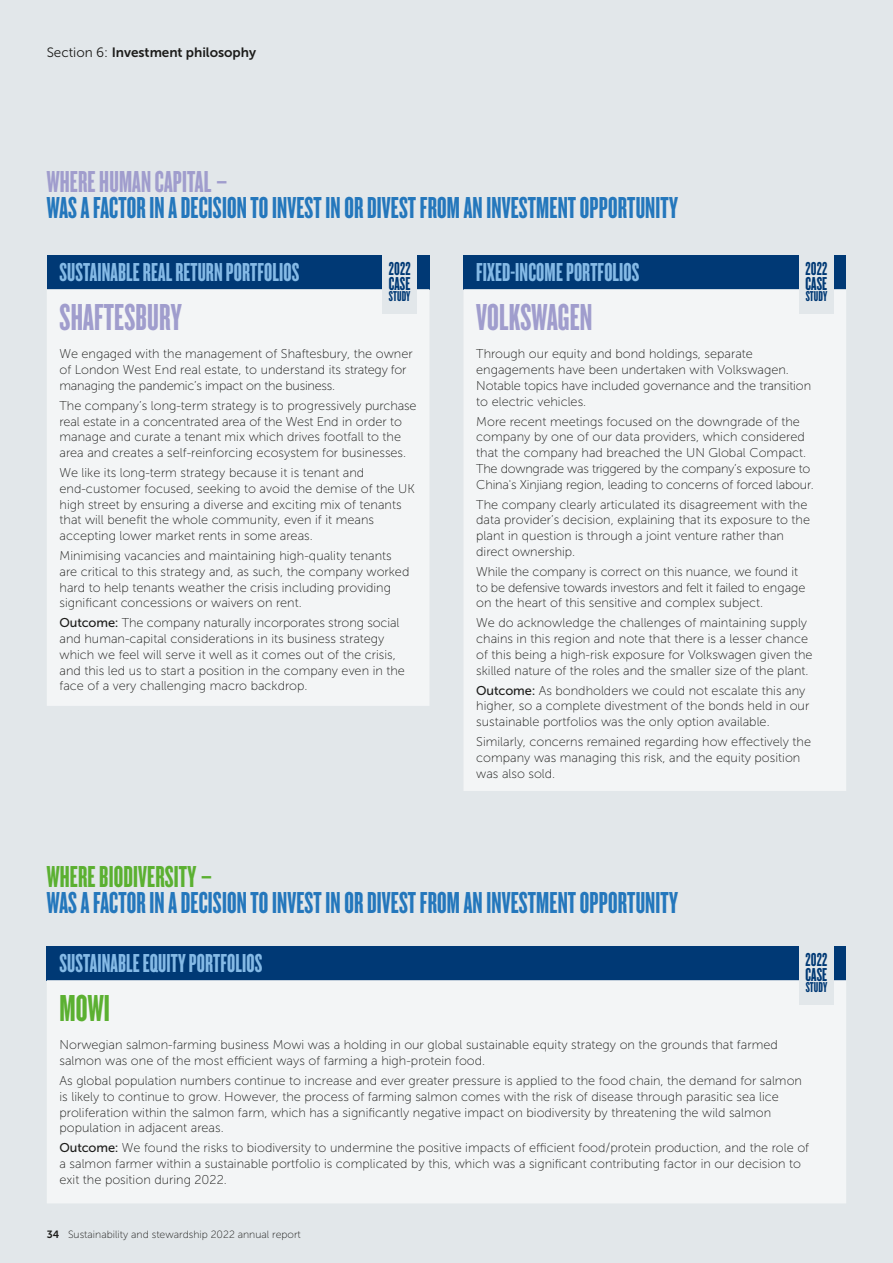
<style>
.page{position:relative;width:893px;height:1263px;background:#e2e7ea}
.page>*{position:absolute;margin:0;border:0;box-sizing:border-box;transform-origin:0 0}
.t1{font:39px "Knockout 67 Full Bantamwt";letter-spacing:.005em;color:#a09dcd}
.t2{font:39px "Knockout 67 Full Bantamwt";color:#5bb031}
.t3{font:31.5px/25.5px "Knockout 67 Full Bantamwt";letter-spacing:.005em;color:#2477bc}
.t4{font:27px "Knockout 67 Full Bantamwt";letter-spacing:.005em;color:#85bae6}
.t5{font:19.5px "Knockout 67 Full Bantamwt";letter-spacing:.005em;color:#003975}
.t6{font:14.85px "Knockout 67 Full Bantamwt";letter-spacing:.005em;color:#003975}
.t7{font:13.5px "Museo Sans 700";letter-spacing:-.005em;color:#1d1d1b}
.t8{font:12.75px/15.8px "Museo Sans 100";color:#1d1d1b}
.t9{font:10.5px "Museo Sans 100";color:#1d1d1b}
.t10{font:10.5px "Museo Sans 700";color:#1d1d1b}
.s1{font-family:"Museo Sans 300"}
.s2{color:#a09dcd}
.s3{font-family:"Museo Sans 500"}
.s4{color:#5bb031}
</style>
<div class="page">
<div style="left:47px;top:255px;width:382px;height:34px;background:#003975"></div>
<div style="left:47px;top:289px;width:382px;height:417px;background:#f3f5f6"></div>
<div style="left:383px;top:254px;width:34px;height:60px;background:#e2e7ea"></div>
<div style="left:47px;top:946px;width:799px;height:34px;background:#003975"></div>
<div style="left:47px;top:980px;width:799px;height:223px;background:#f3f5f6"></div>
<div style="left:799px;top:945px;width:34px;height:60px;background:#e2e7ea"></div>
<div style="left:463px;top:255px;width:383px;height:34px;background:#003975"></div>
<div style="left:463px;top:289px;width:383px;height:502px;background:#f3f5f6"></div>
<div style="left:799px;top:254px;width:34px;height:60px;background:#e2e7ea"></div>
<p class="t7" style="left:47px;top:45px;width:211px"><span class="s1">Section 6:</span> Investment philosophy</p>
<p class="t3" style="left:47px;top:169px;width:633px"><span class="s2">WHERE HUMAN CAPITAL –<br></span>WAS A FACTOR IN A DECISION TO INVEST IN OR DIVEST FROM AN INVESTMENT OPPORTUNITY</p>
<p class="t5" style="left:389px;top:257px;width:23px">2022</p>
<p class="t5" style="left:389px;top:272px;width:23px">CASE</p>
<p class="t6" style="left:389px;top:287px;width:23px">STUDY</p>
<p class="t4" style="left:60px;top:257px;width:241px">SUSTAINABLE REAL RETURN PORTFOLIOS</p>
<p class="t1" style="left:60px;top:294px;width:124px">SHAFTESBURY</p>
<p class="t8" style="left:60px;top:346px;width:355px">We engaged with the management of Shaftesbury, the owner of London West End real estate, to understand its strategy for managing the pandemic’s impact on the business.</p>
<p class="t8" style="left:60px;top:398px;width:359px">The company’s long-term strategy is to progressively purchase real estate in a concentrated area of the West End in order to manage and curate a tenant mix which drives footfall to the area and creates a self-reinforcing ecosystem for businesses.</p>
<p class="t8" style="left:60px;top:465px;width:357px">We like its long-term strategy because it is tenant and end-customer focused, seeking to avoid the demise of the UK high street by ensuring a diverse and exciting mix of tenants that will benefit the whole community, even if it means accepting lower market rents in some areas.</p>
<p class="t8" style="left:60px;top:548px;width:351px">Minimising vacancies and maintaining high-quality tenants are critical to this strategy and, as such, the company worked hard to help tenants weather the crisis including providing significant concessions or waivers on rent.</p>
<p class="t8" style="left:60px;top:615px;width:347px"><span class="s3">Outcome:</span> The company naturally incorporates strong social and human-capital considerations in its business strategy which we feel will serve it well as it comes out of the crisis, and this led us to start a position in the company even in the face of a very challenging macro backdrop.</p>
<p class="t5" style="left:806px;top:257px;width:23px">2022</p>
<p class="t5" style="left:806px;top:272px;width:23px">CASE</p>
<p class="t6" style="left:806px;top:287px;width:23px">STUDY</p>
<p class="t4" style="left:476px;top:257px;width:165px">FIXED-INCOME PORTFOLIOS</p>
<p class="t1" style="left:476px;top:294px;width:118px">VOLKSWAGEN</p>
<p class="t8" style="left:476px;top:346px;width:336px">Through our equity and bond holdings, separate engagements have been undertaken with Volkswagen.<br>Notable topics have included governance and the transition to electric vehicles.</p>
<p class="t8" style="left:476px;top:413px;width:339px">More recent meetings focused on the downgrade of the company by one of our data providers, which considered that the company had breached the UN Global Compact.<br>The downgrade was triggered by the company’s exposure to China's Xinjiang region, leading to concerns of forced labour.</p>
<p class="t8" style="left:476px;top:496px;width:335px">The company clearly articulated its disagreement with the data provider’s decision, explaining that its exposure to the plant in question is through a joint venture rather than direct ownership.</p>
<p class="t8" style="left:476px;top:564px;width:331px">While the company is correct on this nuance, we found it to be defensive towards investors and felt it failed to engage on the heart of this sensitive and complex subject.</p>
<p class="t8" style="left:476px;top:615px;width:338px">We do acknowledge the challenges of maintaining supply chains in this region and note that there is a lesser chance of this being a high-risk exposure for Volkswagen given the skilled nature of the roles and the smaller size of the plant.</p>
<p class="t8" style="left:476px;top:682px;width:335px"><span class="s3">Outcome:</span> As bondholders we could not escalate this any higher, so a complete divestment of the bonds held in our sustainable portfolios was the only option available.</p>
<p class="t8" style="left:476px;top:734px;width:336px">Similarly, concerns remained regarding how effectively the company was managing this risk, and the equity position was also sold.</p>
<p class="t3" style="left:47px;top:863px;width:633px"><span class="s4">WHERE BIODIVERSITY –<br></span>WAS A FACTOR IN A DECISION TO INVEST IN OR DIVEST FROM AN INVESTMENT OPPORTUNITY</p>
<p class="t5" style="left:806px;top:948px;width:23px">2022</p>
<p class="t5" style="left:806px;top:963px;width:23px">CASE</p>
<p class="t6" style="left:806px;top:978px;width:23px">STUDY</p>
<p class="t4" style="left:60px;top:948px;width:204px">SUSTAINABLE EQUITY PORTFOLIOS</p>
<p class="t2" style="left:60px;top:985px;width:52px">MOWI</p>
<p class="t8" style="left:60px;top:1037px;width:720px">Norwegian salmon-farming business Mowi was a holding in our global sustainable equity strategy on the grounds that farmed salmon was one of the most efficient ways of farming a high-protein food.</p>
<p class="t8" style="left:60px;top:1073px;width:744px">As global population numbers continue to increase and ever greater pressure is applied to the food chain, the demand for salmon is likely to continue to grow. However, the process of farming salmon comes with the risk of disease through parasitic sea lice proliferation within the salmon farm, which has a significantly negative impact on biodiversity by threatening the wild salmon population in adjacent areas.</p>
<p class="t8" style="left:60px;top:1140px;width:751px"><span class="s3">Outcome:</span> We found the risks to biodiversity to undermine the positive impacts of efficient food/protein production, and the role of a salmon farmer within a sustainable portfolio is complicated by this, which was a significant contributing factor in our decision to exit the position during 2022.</p>
<p class="t10" style="left:47px;top:1228px;width:14px">34</p>
<p class="t9" style="left:68px;top:1229px;width:234px">Sustainability and stewardship 2022 annual report</p>
</div>
